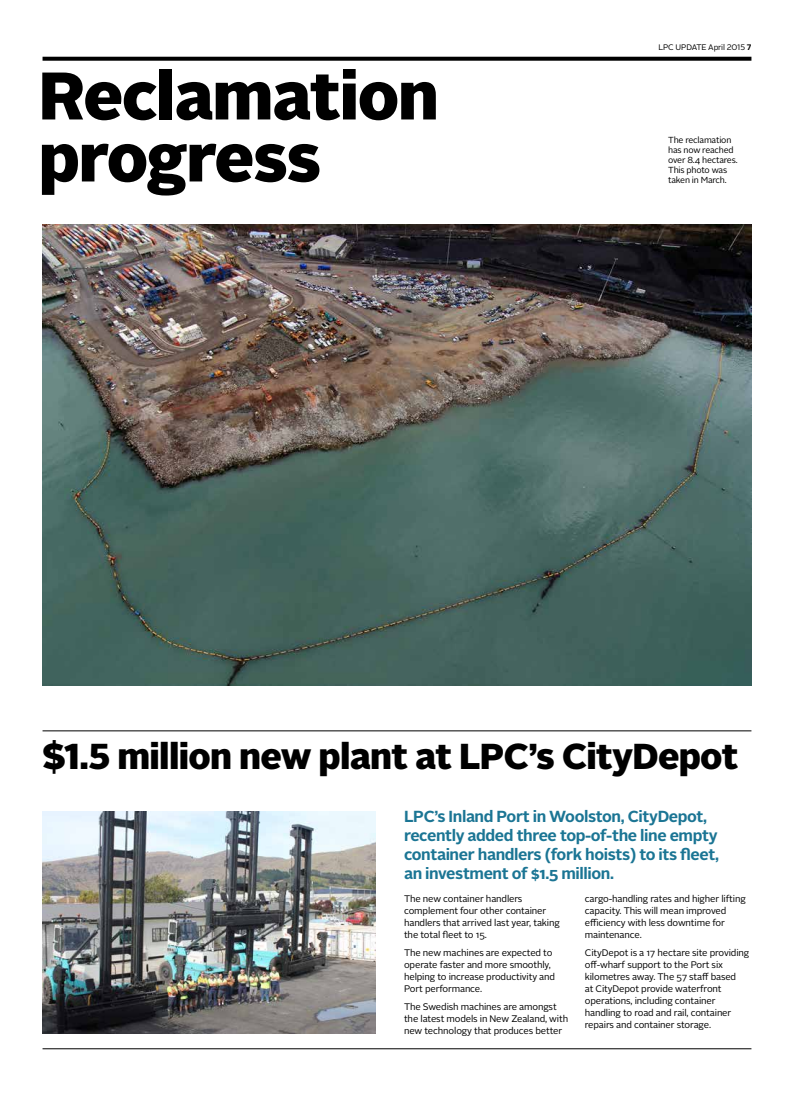
<style>
.page{position:relative;width:794px;height:1106px;background:#fff}
.page>*{position:absolute;margin:0;border:0;box-sizing:border-box;transform-origin:0 0}
.t1{font:900 67px/62px "Alright Sans";letter-spacing:-.02em;color:#000}
.t2{font:900 36px "Alright Sans";letter-spacing:-.02em;color:#000}
.t3{font:700 16px/19px "Alright Sans";letter-spacing:-.025em;color:#1b7594}
.t4{font:9.5px/12px "Alright Sans";letter-spacing:-.015em;color:#000}
.t5{font:8.8px/10px "Alright Sans";letter-spacing:-.02em;color:#000}
.t6{font:8px "Alright Sans";letter-spacing:-.02em;color:#000}
.s1{font-weight:700}
</style>
<div class="page">
<svg style="left:43px;top:57px;width:708px;height:4px;background:#121212"></svg>
<hr style="left:43px;top:730px;width:708px;height:1px;background:#000">
<img style="left:43px;top:811px;width:333px;height:222px">
<img style="left:43px;top:224px;width:708px;height:462px">
<hr style="left:43px;top:1048px;width:708px;height:1px;background:#000">
<h1 class="t1" style="left:39px;top:65px;width:402px">Reclamation progress</h1>
<p class="t6" style="left:658px;top:42px;width:94px">LPC UPDATE April 2015 <span class="s1">7</span></p>
<p class="t5" style="left:668px;top:135px;width:71px">The reclamation has now reached over 8.4 hectares.<br>This photo was taken in March.</p>
<h2 class="t2" style="left:42px;top:731px;width:698px">$1.5 million new plant at LPC’s CityDepot</h2>
<h3 class="t3" style="left:404px;top:806px;width:316px">LPC’s Inland Port in Woolston, CityDepot, recently added three top-of-the line empty container handlers (fork hoists) to its fleet, an investment of $1.5 million.</h3>
<p class="t4" style="left:404px;top:892px;width:157px">The new container handlers complement four other container handlers that arrived last year, taking the total fleet to 15.</p>
<p class="t4" style="left:404px;top:946px;width:152px">The new machines are expected to operate faster and more smoothly, helping to increase productivity and<br>Port performance.</p>
<p class="t4" style="left:404px;top:1000px;width:166px">The Swedish machines are amongst the latest models in New Zealand, with new technology that produces better</p>
<p class="t4" style="left:585px;top:892px;width:162px">cargo-handling rates and higher lifting capacity. This will mean improved efficiency with less downtime for maintenance.</p>
<p class="t4" style="left:585px;top:946px;width:166px">CityDepot is a 17 hectare site providing off-wharf support to the Port six kilometres away. The 57 staff based<br>at CityDepot provide waterfront operations, including container handling to road and rail, container repairs and container storage.</p>
</div>
